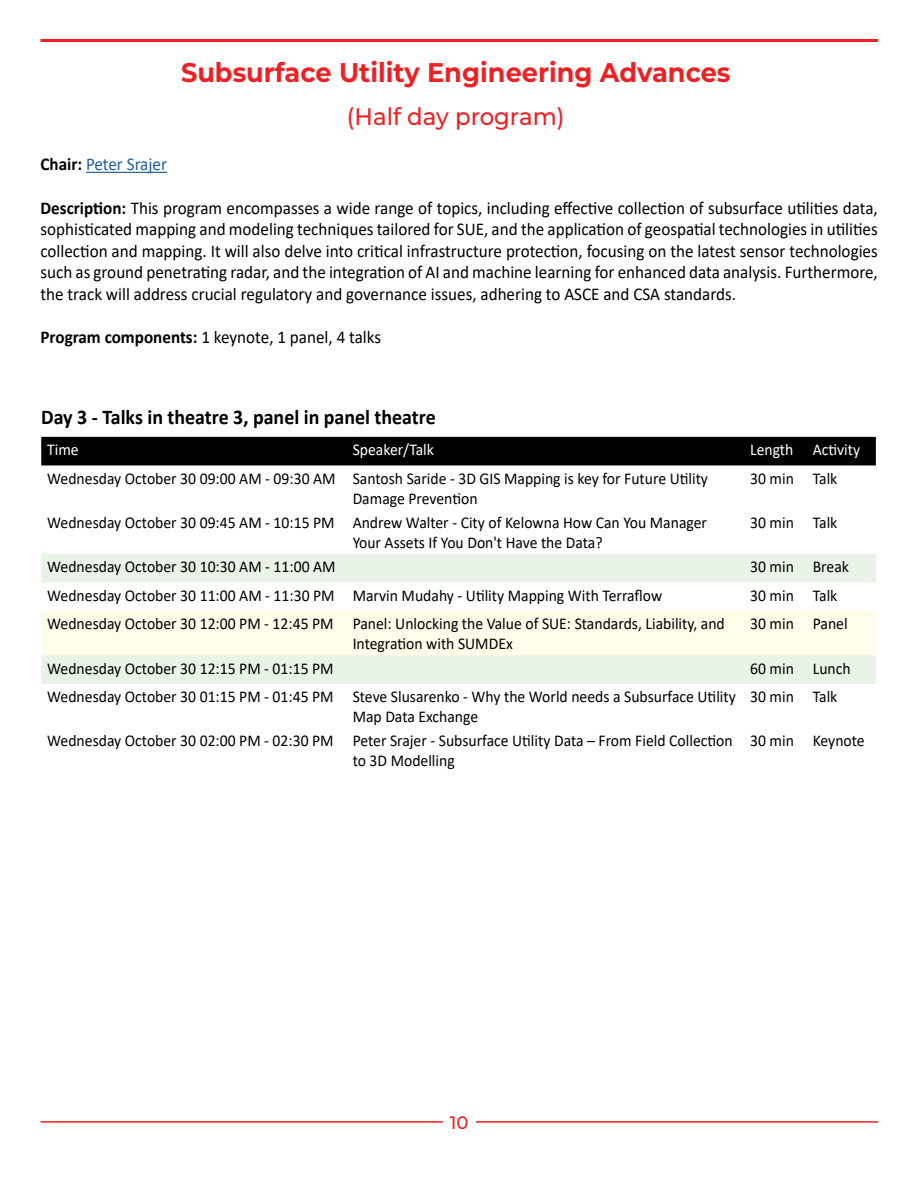
<style>
.page{position:relative;width:918px;height:1188px;background:#fff}
.page>*{position:absolute;margin:0;border:0;box-sizing:border-box;transform-origin:0 0}
.t1{font:700 27px "Montserrat";color:#ed2124;scale:.95 1}
.t2{font:500 24px "Montserrat";color:#ed2124;scale:.95 1}
.t3{font:700 21px "Calibri";color:#000;scale:.95 1}
.t4{font:18px/21.6px "Calibri";color:#000;text-align:justify;scale:.95 1}
.t5{font:18px "Calibri";color:#215e9e;scale:.95 1}
.t6{font:500 18px "Montserrat";color:#ed2124}
.t7{font:16.5px/19.8px "Calibri";color:#000;scale:.95 1}
.t8{font:16.5px "Calibri";color:#fff;scale:.95 1}
.s1{font-weight:700;color:#000}
.s2{font-weight:700}
</style>
<div class="page">
<hr style="left:40px;top:1121px;width:838px;height:2px;background:#ed2124">
<div style="left:443px;top:1111px;width:32px;height:29px;background:#fff"></div>
<hr style="left:40px;top:39px;width:838px;height:3px;background:#ed2124">
<hr style="left:86px;top:172px;width:81px;height:1px;background:#215e9e">
<div style="left:41px;top:437px;width:835px;height:28px;background:#000"></div>
<svg style="left:41px;top:554px;width:835px;height:130px;fill:#eaf3e7"></svg>
<div style="left:41px;top:611px;width:835px;height:44px;background:#fffde9"></div>
<h1 class="t1" style="left:181px;top:53px;width:580px">Subsurface Utility Engineering Advances</h1>
<h2 class="t2" style="left:347px;top:100px;width:231px">(Half day program)</h2>
<p class="t5" style="left:40px;top:152px;width:135px"><span class="s1">Chair:</span> Peter Srajer</p>
<p class="t4" style="left:40px;top:196px;width:883px"><span class="s2">Description:</span> This program encompasses a wide range of topics, including effective collection of subsurface utilities data, sophisticated mapping and modeling techniques tailored for SUE, and the application of geospatial technologies in utilities collection and mapping. It will also delve into critical infrastructure protection, focusing on the latest sensor technologies such as ground penetrating radar, and the integration of AI and machine learning for enhanced data analysis. Furthermore, the track will address crucial regulatory and governance issues, adhering to ASCE and CSA standards.</p>
<p class="t4" style="left:40px;top:326px;width:360px"><span class="s2">Program components:</span> 1 keynote, 1 panel, 4 talks</p>
<p class="t3" style="left:41px;top:402px;width:417px">Day 3 - Talks in theatre 3, panel in panel theatre</p>
<p class="t8" style="left:47px;top:438px;width:35px">Time</p>
<p class="t8" style="left:353px;top:438px;width:87px">Speaker/Talk</p>
<p class="t8" style="left:750px;top:438px;width:117px">Length Activity</p>
<p class="t7" style="left:353px;top:468px;width:376px;text-indent:-305px">Wednesday October 30 09:00 AM - 09:30 AM Santosh Saride - 3D GIS Mapping is key for Future Utility<br>Damage Prevention</p>
<p class="t7" style="left:750px;top:468px;width:93px">30 min Talk</p>
<p class="t7" style="left:353px;top:512px;width:375px;text-indent:-305px">Wednesday October 30 09:45 AM - 10:15 PM Andrew Walter - City of Kelowna How Can You Manager<br>Your Assets If You Don't Have the Data?</p>
<p class="t7" style="left:750px;top:512px;width:93px">30 min Talk</p>
<p class="t7" style="left:47px;top:556px;width:305px">Wednesday October 30 10:30 AM - 11:00 AM</p>
<p class="t7" style="left:750px;top:556px;width:106px">30 min Break</p>
<p class="t7" style="left:47px;top:585px;width:649px">Wednesday October 30 11:00 AM - 11:30 PM Marvin Mudahy - Utility Mapping With Terraflow</p>
<p class="t7" style="left:750px;top:585px;width:93px">30 min Talk</p>
<p class="t7" style="left:353px;top:614px;width:393px;text-indent:-305px">Wednesday October 30 12:00 PM - 12:45 PM Panel: Unlocking the Value of SUE: Standards, Liability, and<br>Integration with SUMDEx</p>
<p class="t7" style="left:750px;top:614px;width:104px">30 min Panel</p>
<p class="t7" style="left:47px;top:658px;width:303px">Wednesday October 30 12:15 PM - 01:15 PM</p>
<p class="t7" style="left:750px;top:658px;width:107px">60 min Lunch</p>
<p class="t7" style="left:353px;top:686px;width:405px;text-indent:-305px">Wednesday October 30 01:15 PM - 01:45 PM Steve Slusarenko - Why the World needs a Subsurface Utility<br>Map Data Exchange</p>
<p class="t7" style="left:750px;top:686px;width:93px">30 min Talk</p>
<p class="t7" style="left:353px;top:731px;width:401px;text-indent:-305px">Wednesday October 30 02:00 PM - 02:30 PM Peter Srajer - Subsurface Utility Data – From Field Collection to 3D Modelling</p>
<p class="t7" style="left:750px;top:731px;width:122px">30 min Keynote</p>
<p class="t6" style="left:450px;top:1110px;width:20px">10</p>
</div>
